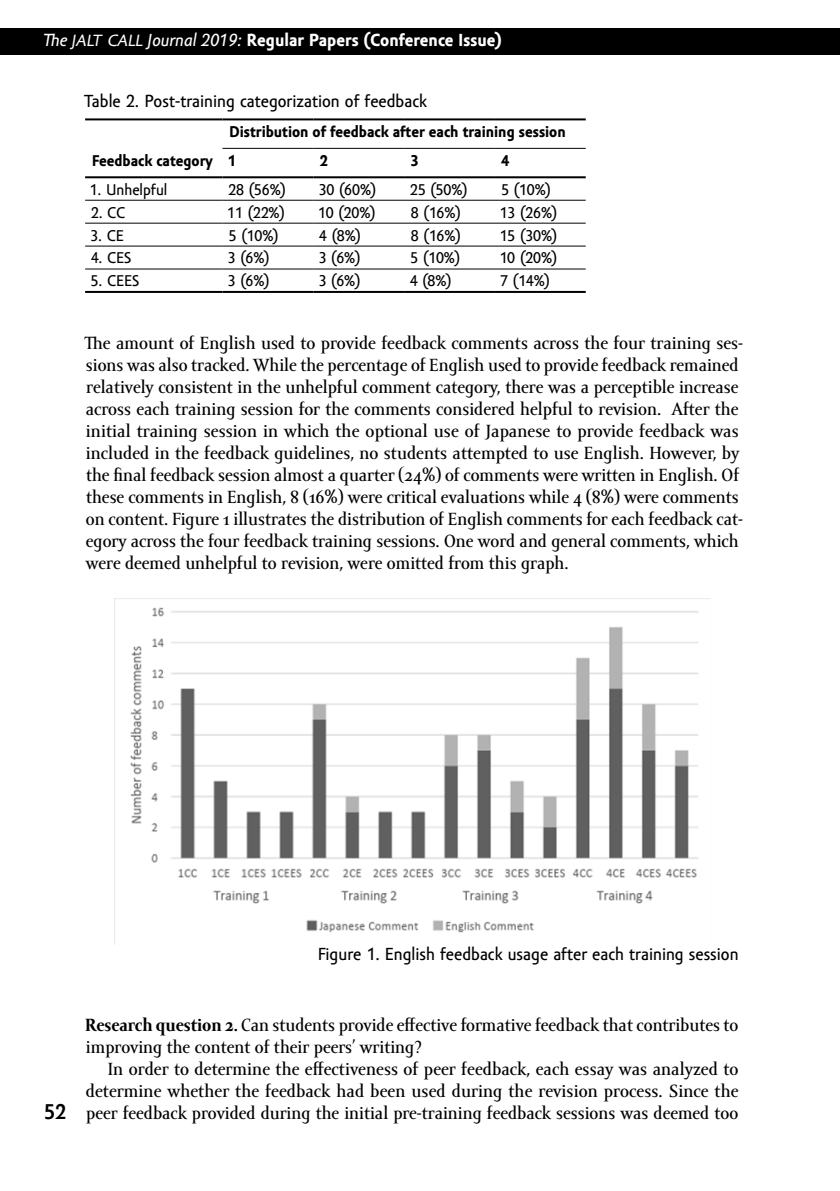
<style>
.page{position:relative;width:840px;height:1191px;background:#fff}
.page>*{position:absolute;margin:0;border:0;box-sizing:border-box;transform-origin:0 0}
.t1{font:700 22px "Amor Sans Pro";color:#000}
.t2{font:18px/22px "Amor Serif Text Pro";color:#000}
.t3{font:18px "Amor Sans Text Pro";color:#000}
.t4{font:700 18px "Amor Sans Text Pro";color:#fff}
.t5{font:16px "Amor Sans Text Pro";color:#000}
.t6{font:700 16px/29px "Amor Sans Text Pro";color:#000}
.s1{font-weight:400;font-style:italic}
.s2{font-family:"Amor Sans Pro";font-weight:400;font-style:italic;font-size:24px}
.s3{font-weight:700}
</style>
<div class="page">
<div style="left:0;top:28px;width:839px;height:27px;background:#000"></div>
<hr style="left:85px;top:200px;width:137px;height:1px;background:#000">
<hr style="left:222px;top:200px;width:91px;height:1px;background:#000">
<hr style="left:313px;top:200px;width:91px;height:1px;background:#000">
<hr style="left:404px;top:200px;width:90px;height:1px;background:#000">
<hr style="left:494px;top:200px;width:91px;height:1px;background:#000">
<hr style="left:85px;top:223px;width:137px;height:1px;background:#000">
<hr style="left:222px;top:223px;width:91px;height:1px;background:#000">
<hr style="left:313px;top:223px;width:91px;height:1px;background:#000">
<hr style="left:404px;top:223px;width:90px;height:1px;background:#000">
<hr style="left:494px;top:223px;width:91px;height:1px;background:#000">
<hr style="left:85px;top:246px;width:137px;height:1px;background:#000">
<hr style="left:222px;top:246px;width:91px;height:1px;background:#000">
<hr style="left:313px;top:246px;width:91px;height:1px;background:#000">
<hr style="left:404px;top:246px;width:90px;height:1px;background:#000">
<hr style="left:494px;top:246px;width:91px;height:1px;background:#000">
<hr style="left:85px;top:291px;width:137px;height:2px;background:#000">
<hr style="left:222px;top:291px;width:91px;height:2px;background:#000">
<hr style="left:313px;top:291px;width:91px;height:2px;background:#000">
<hr style="left:404px;top:291px;width:90px;height:2px;background:#000">
<hr style="left:494px;top:291px;width:91px;height:2px;background:#000">
<hr style="left:85px;top:269px;width:137px;height:1px;background:#000">
<hr style="left:222px;top:269px;width:91px;height:1px;background:#000">
<hr style="left:313px;top:269px;width:91px;height:1px;background:#000">
<hr style="left:404px;top:269px;width:90px;height:1px;background:#000">
<hr style="left:494px;top:269px;width:91px;height:1px;background:#000">
<hr style="left:222px;top:176px;width:91px;height:2px;background:#000">
<hr style="left:313px;top:176px;width:91px;height:2px;background:#000">
<hr style="left:404px;top:176px;width:90px;height:2px;background:#000">
<hr style="left:494px;top:176px;width:91px;height:2px;background:#000">
<hr style="left:85px;top:118px;width:137px;height:2px;background:#000">
<hr style="left:85px;top:176px;width:137px;height:2px;background:#000">
<hr style="left:222px;top:148px;width:91px;height:1px;background:#000">
<hr style="left:313px;top:148px;width:91px;height:1px;background:#000">
<hr style="left:404px;top:148px;width:90px;height:1px;background:#000">
<hr style="left:494px;top:148px;width:91px;height:1px;background:#000">
<hr style="left:222px;top:118px;width:91px;height:2px;background:#000">
<hr style="left:313px;top:118px;width:91px;height:2px;background:#000">
<hr style="left:404px;top:118px;width:90px;height:2px;background:#000">
<hr style="left:494px;top:118px;width:91px;height:2px;background:#000">
<img style="left:114px;top:598px;width:596px;height:346px">
<p class="t4" style="left:44px;top:31px;width:460px"><span class="s1">The</span> <span class="s2">jalt call</span> <span class="s1">Journal 2019:</span> Regular Papers (Conference Issue)</p>
<p class="t3" style="left:85px;top:91px;width:343px">Table 2. Post-training categorization of feedback</p>
<p class="t6" style="left:92px;top:147px;width:123px">Feedback category</p>
<p class="t6" style="left:228px;top:118px;width:339px">Distribution of feedback after each training session<br>1</p>
<p class="t6" style="left:319px;top:147px;width:10px">2</p>
<p class="t6" style="left:410px;top:147px;width:10px">3</p>
<p class="t6" style="left:500px;top:147px;width:10px">4</p>
<p class="t5" style="left:89px;top:181px;width:79px">1. Unhelpful</p>
<p class="t5" style="left:228px;top:181px;width:60px">28 (56%)</p>
<p class="t5" style="left:318px;top:181px;width:60px">30 (60%)</p>
<p class="t5" style="left:409px;top:181px;width:60px">25 (50%)</p>
<p class="t5" style="left:500px;top:181px;width:52px">5 (10%)</p>
<p class="t5" style="left:91px;top:204px;width:36px">2. CC</p>
<p class="t5" style="left:227px;top:204px;width:60px">11 (22%)</p>
<p class="t5" style="left:317px;top:204px;width:60px">10 (20%)</p>
<p class="t5" style="left:410px;top:204px;width:52px">8 (16%)</p>
<p class="t5" style="left:499px;top:204px;width:60px">13 (26%)</p>
<p class="t5" style="left:90px;top:226px;width:35px">3. CE</p>
<p class="t5" style="left:228px;top:226px;width:52px">5 (10%)</p>
<p class="t5" style="left:319px;top:226px;width:44px">4 (8%)</p>
<p class="t5" style="left:410px;top:226px;width:52px">8 (16%)</p>
<p class="t5" style="left:499px;top:226px;width:60px">15 (30%)</p>
<p class="t5" style="left:91px;top:249px;width:42px">4. CES</p>
<p class="t5" style="left:227px;top:249px;width:44px">3 (6%)</p>
<p class="t5" style="left:318px;top:249px;width:44px">3 (6%)</p>
<p class="t5" style="left:410px;top:249px;width:52px">5 (10%)</p>
<p class="t5" style="left:499px;top:249px;width:60px">10 (20%)</p>
<p class="t5" style="left:91px;top:272px;width:50px">5. CEES</p>
<p class="t5" style="left:227px;top:272px;width:44px">3 (6%)</p>
<p class="t5" style="left:318px;top:272px;width:44px">3 (6%)</p>
<p class="t5" style="left:409px;top:272px;width:44px">4 (8%)</p>
<p class="t5" style="left:500px;top:272px;width:52px">7 (14%)</p>
<p class="t2" style="left:85px;top:333px;width:659px">The amount of English used to provide feedback comments across the four training ses&shy;sions was also tracked. While the percentage of English used to provide feedback remained relatively consistent in the unhelpful comment category, there was a perceptible increase across each training session for the comments considered helpful to revision. After the initial training session in which the optional use of Japanese to provide feedback was included in the feedback guidelines, no students attempted to use English. However, by the final feedback session almost a quarter (24%) of comments were written in English. Of these comments in English, 8 (16%) were critical evaluations while 4 (8%) were comments on content. Figure 1 illustrates the distribution of English comments for each feedback cat&shy;egory across the four feedback training sessions. One word and general comments, which were deemed unhelpful to revision, were omitted from this graph.</p>
<p class="t3" style="left:317px;top:944px;width:422px">Figure 1. English feedback usage after each training session</p>
<p class="t1" style="left:44px;top:1099px;width:24px">52</p>
<p class="t2" style="left:85px;top:1015px;width:654px"><span class="s3">Research question 2.</span> Can students provide effective formative feedback that contributes to improving the content of their peers’ writing?</p>
<p class="t2" style="left:86px;top:1059px;width:654px;text-align:justify;text-indent:22px">In order to determine the effectiveness of peer feedback, each essay was analyzed to determine whether the feedback had been used during the revision process. Since the peer feedback provided during the initial pre-training feedback sessions was deemed too</p>
</div>
